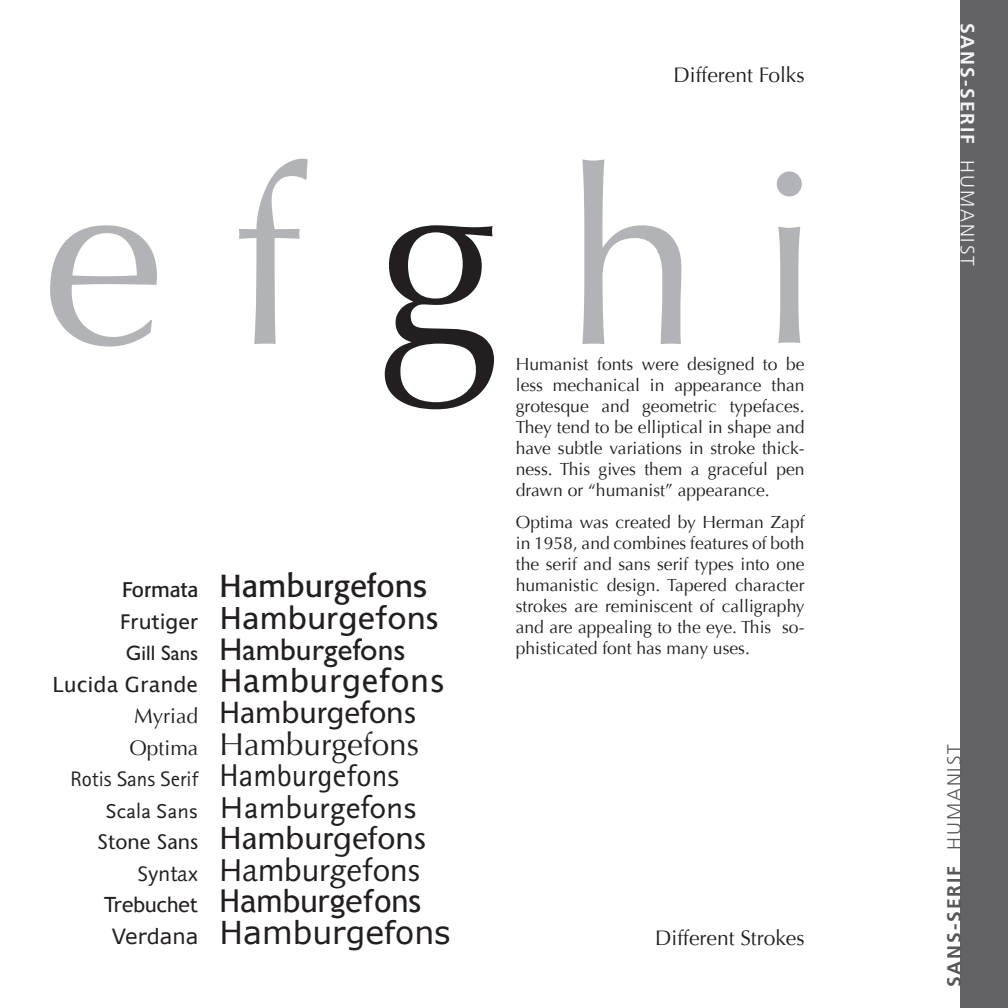
<style>
.page{position:relative;width:1008px;height:1008px;background:#fff}
.page>*{position:absolute;margin:0;border:0;box-sizing:border-box;transform-origin:0 0}
.t1{font:245px "Optima";color:#b2b3b7}
.t2{font:245px "Optima";color:#231f20}
.t3{font:31.5px "Formata";color:#231f20}
.t4{font:31.5px "Frutiger LT Std";color:#231f20}
.t5{font:31.5px "Gill Sans Std";color:#231f20}
.t6{font:31.5px "Lucida Grande";color:#231f20}
.t7{font:31.5px "Myriad Pro";color:#231f20}
.t8{font:31.5px "Optima";color:#231f20}
.t9{font:31.5px "Rotis Sans Serif";color:#231f20}
.t10{font:31.5px "Scala Sans";color:#231f20}
.t11{font:500 31.5px "Stone Sans Std";color:#231f20}
.t12{font:31.5px "Syntax LT Std";color:#231f20}
.t13{font:31.5px "Trebuchet MS";color:#231f20}
.t14{font:31.5px "Verdana";color:#231f20}
.t15{font:21px/31.7px "Optima";color:#231f20}
.t16{font:21px "Rotis Sans Serif";color:#231f20}
.t17{font:21px "Lucida Grande";color:#231f20}
.t18{font:21px "Scala Sans";color:#231f20}
.t19{font:500 21px "Stone Sans Std";color:#231f20}
.t20{font:21px "Trebuchet MS";color:#231f20}
.t21{font:21px "Frutiger LT Std";color:#231f20}
.t22{font:21px "Gill Sans Std";color:#231f20}
.t23{font:21px "Formata";color:#231f20}
.t24{font:21px "Verdana";color:#231f20}
.t25{font:21px "Syntax LT Std";color:#231f20}
.t26{font:700 19.25px "Frutiger LT Std";letter-spacing:.1em;color:#f2f3f4}
.t27{font:700 19.25px "Frutiger LT Std";letter-spacing:.1em;color:#57585a}
.t28{font:17.5px/21px "Optima";color:#231f20;text-align:justify}
.s1{font-weight:300}
</style>
<div class="page">
<div style="left:961px;top:0;width:47px;height:1008px;background:#636366"></div>
<p class="t15" style="left:674px;top:60px;width:132px">Different Folks</p>
<h1 class="t1" style="left:42px;top:118px;width:783px">ef hi</h1>
<h1 class="t2" style="left:377px;top:118px;width:124px">g</h1>
<p class="t28" style="left:516px;top:354px;width:290px">Humanist fonts were designed to be less mechanical in appearance than grotesque and geometric typefaces.<br>They tend to be elliptical in shape and have subtle variations in stroke thick&shy;ness. This gives them a graceful pen drawn or “humanist” appearance.</p>
<p class="t23" style="left:122px;top:577px;width:78px">Formata</p>
<p class="t21" style="left:120px;top:609px;width:80px">Frutiger</p>
<p class="t22" style="left:126px;top:641px;width:74px">Gill Sans</p>
<p class="t17" style="left:52px;top:672px;width:147px">Lucida Grande</p>
<p class="t15" style="left:129px;top:700px;width:70px">Myriad<br>Optima</p>
<p class="t16" style="left:70px;top:767px;width:129px">Rotis Sans Serif</p>
<p class="t18" style="left:105px;top:799px;width:94px">Scala Sans</p>
<p class="t19" style="left:97px;top:829px;width:103px">Stone Sans</p>
<p class="t25" style="left:138px;top:861px;width:62px">Syntax</p>
<p class="t20" style="left:104px;top:892px;width:96px">Trebuchet</p>
<p class="t24" style="left:112px;top:923px;width:88px">Verdana</p>
<h2 class="t3" style="left:220px;top:567px;width:209px">Hamburgefons</h2>
<h2 class="t4" style="left:220px;top:599px;width:220px">Hamburgefons</h2>
<h2 class="t5" style="left:220px;top:632px;width:188px">Hamburgefons</h2>
<h2 class="t6" style="left:220px;top:662px;width:227px">Hamburgefons</h2>
<h2 class="t7" style="left:220px;top:695px;width:198px">Hamburgefons</h2>
<h2 class="t8" style="left:220px;top:726px;width:201px">Hamburgefons</h2>
<h2 class="t9" style="left:220px;top:757px;width:181px">Hamburgefons</h2>
<h2 class="t10" style="left:220px;top:790px;width:199px">Hamburgefons</h2>
<h2 class="t11" style="left:220px;top:820px;width:208px">Hamburgefons</h2>
<h2 class="t12" style="left:220px;top:851px;width:202px">Hamburgefons</h2>
<h2 class="t13" style="left:220px;top:883px;width:203px">Hamburgefons</h2>
<h2 class="t14" style="left:220px;top:912px;width:233px">Hamburgefons</h2>
<p class="t28" style="left:516px;top:512px;width:290px">Optima was created by Herman Zapf in 1958, and combines features of both the serif and sans serif types into one humanistic design. Tapered character strokes are reminiscent of calligraphy and are appealing to the eye. This so&shy;phisticated font has many uses.</p>
<p class="t15" style="left:655px;top:922px;width:151px">Different Strokes</p>
<p class="t26" style="left:979px;top:23px;width:245px;rotate:90deg">SANS-SERIF <span class="s1">HUMANIST</span></p>
<p class="t27" style="left:943px;top:987px;width:245px;rotate:-90deg">SANS-SERIF <span class="s1">HUMANIST</span></p>
</div>
